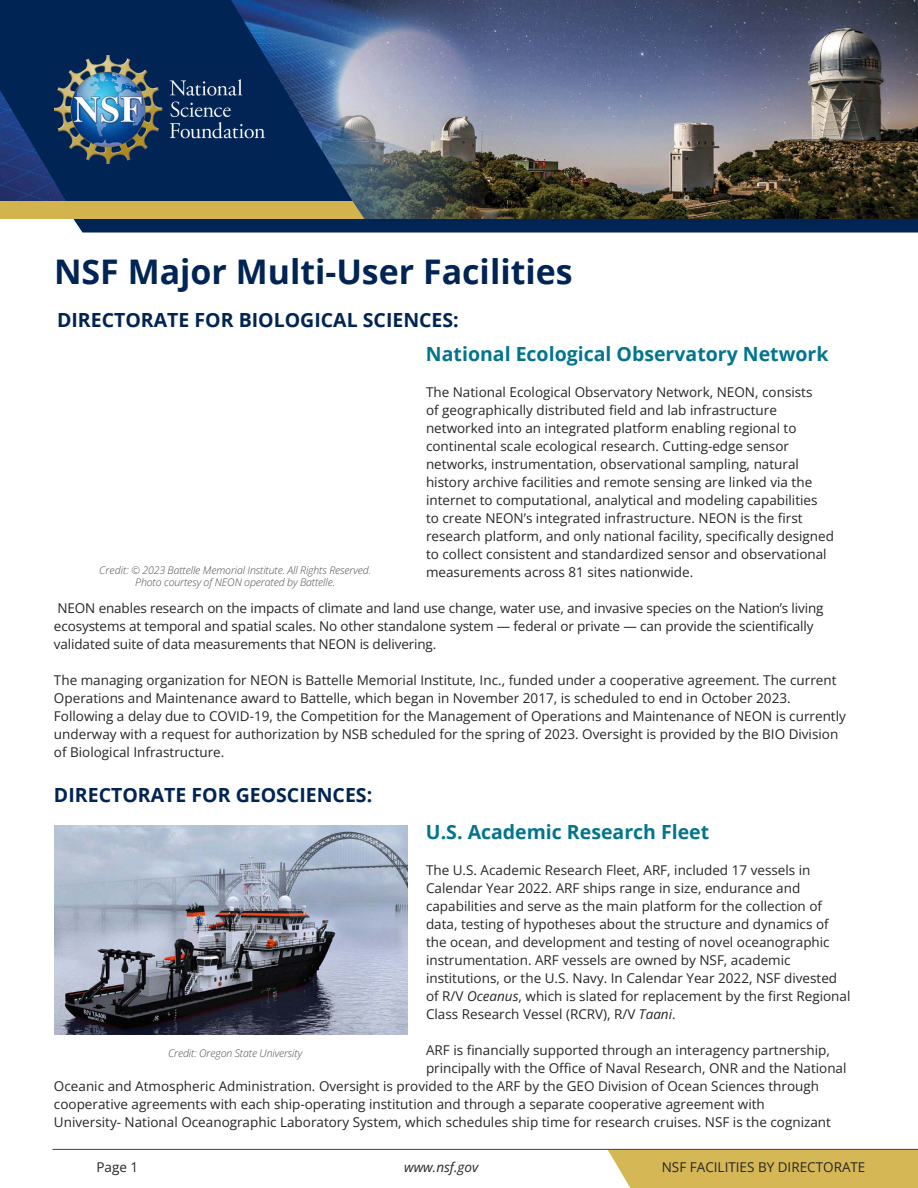
<style>
.page{position:relative;width:918px;height:1188px;background:#fff}
.page>*{position:absolute;margin:0;border:0;box-sizing:border-box;transform-origin:0 0}
.t1{font:700 33.9px "Open Sans";color:#002454}
.t2{font:700 19.5px "Open Sans";color:#00758d}
.t3{font:700 19.5px "Open Sans";color:#002454}
.t4{font:13.5px/18px "Open Sans";color:#262626}
.t5{font:italic 13.5px "Open Sans";color:#262626}
.t6{font:italic 300 10.5px/12.6px "Open Sans";letter-spacing:-.015em;color:#4d4d4d;text-align:center}
.s1{font-style:italic}
</style>
<div class="page">
<div style="left:608px;top:1150px;width:310px;height:38px;background:#d5b755"></div>
<hr style="left:52px;top:1149px;width:866px;height:1px;background:#404040">
<img style="left:352px;top:0;width:566px;height:201px">
<svg style="left:0;top:0;width:352px;height:201px;fill:#002454"></svg>
<img style="left:54px;top:55px;width:211px;height:109px">
<svg style="left:0;top:201px;width:918px;height:31px"></svg>
<img style="left:55px;top:825px;width:352px;height:209px">
<h1 class="t1" style="left:54px;top:248px;width:520px">NSF Major Multi-User Facilities</h1>
<p class="t3" style="left:57px;top:306px;width:403px">DIRECTORATE FOR BIOLOGICAL SCIENCES:</p>
<h2 class="t2" style="left:426px;top:340px;width:404px">National Ecological Observatory Network</h2>
<p class="t4" style="left:426px;top:383px;width:388px">The National Ecological Observatory Network, NEON, consists</p>
<p class="t4" style="left:426px;top:401px;width:352px">of geographically distributed field and lab infrastructure</p>
<p class="t4" style="left:426px;top:419px;width:393px">networked into an integrated platform enabling regional to continental scale ecological research. Cutting-edge sensor networks, instrumentation, observational sampling, natural history archive facilities and remote sensing are linked via the internet to computational, analytical and modeling capabilities</p>
<p class="t4" style="left:426px;top:509px;width:410px">to create NEON’s integrated infrastructure. NEON is the first research platform, and only national facility, specifically designed</p>
<p class="t4" style="left:426px;top:545px;width:402px">to collect consistent and standardized sensor and observational measurements across 81 sites nationwide.</p>
<p class="t4" style="left:58px;top:599px;width:768px">NEON enables research on the impacts of climate and land use change, water use, and invasive species on the Nation’s living</p>
<p class="t4" style="left:54px;top:617px;width:761px">ecosystems at temporal and spatial scales. No other standalone system — federal or private — can provide the scientifically</p>
<p class="t4" style="left:54px;top:635px;width:384px">validated suite of data measurements that NEON is delivering.</p>
<p class="t4" style="left:54px;top:671px;width:793px">The managing organization for NEON is Battelle Memorial Institute, Inc., funded under a cooperative agreement. The current Operations and Maintenance award to Battelle, which began in November 2017, is scheduled to end in October 2023.<br>Following a delay due to COVID-19, the Competition for the Management of Operations and Maintenance of NEON is currently underway with a request for authorization by NSB scheduled for the spring of 2023. Oversight is provided by the BIO Division of Biological Infrastructure.</p>
<h3 class="t3" style="left:54px;top:782px;width:320px">DIRECTORATE FOR GEOSCIENCES:</h3>
<p class="t2" style="left:426px;top:818px;width:285px">U.S. Academic Research Fleet</p>
<p class="t4" style="left:426px;top:860px;width:426px">The U.S. Academic Research Fleet, ARF, included 17 vessels in Calendar Year 2022. ARF ships range in size, endurance and capabilities and serve as the main platform for the collection of data, testing of hypotheses about the structure and dynamics of the ocean, and development and testing of novel oceanographic instrumentation. ARF vessels are owned by NSF, academic institutions, or the U.S. Navy. In Calendar Year 2022, NSF divested of R/V <span class="s1">Oceanus</span>, which is slated for replacement by the first Regional Class Research Vessel (RCRV), R/V <span class="s1">Taani</span>.</p>
<p class="t4" style="left:426px;top:1040px;width:422px">ARF is financially supported through an interagency partnership, principally with the Office of Naval Research, ONR and the National</p>
<p class="t4" style="left:54px;top:1076px;width:779px">Oceanic and Atmospheric Administration. Oversight is provided to the ARF by the GEO Division of Ocean Sciences through cooperative agreements with each ship-operating institution and through a separate cooperative agreement with<br>University- National Oceanographic Laboratory System, which schedules ship time for research cruises. NSF is the cognizant</p>
<p class="t6" style="left:99px;top:563px;width:273px">Credit: © 2023 Battelle Memorial Institute. All Rights Reserved.<br>Photo courtesy of NEON operated by Battelle.</p>
<p class="t6" style="left:168px;top:1047px;width:136px">Credit: Oregon State University</p>
<p class="t4" style="left:97px;top:1158px;width:43px">Page 1</p>
<p class="t5" style="left:404px;top:1158px;width:76px">www.nsf.gov</p>
<p class="t4" style="left:662px;top:1158px;width:205px">NSF FACILITIES BY DIRECTORATE</p>
</div>
